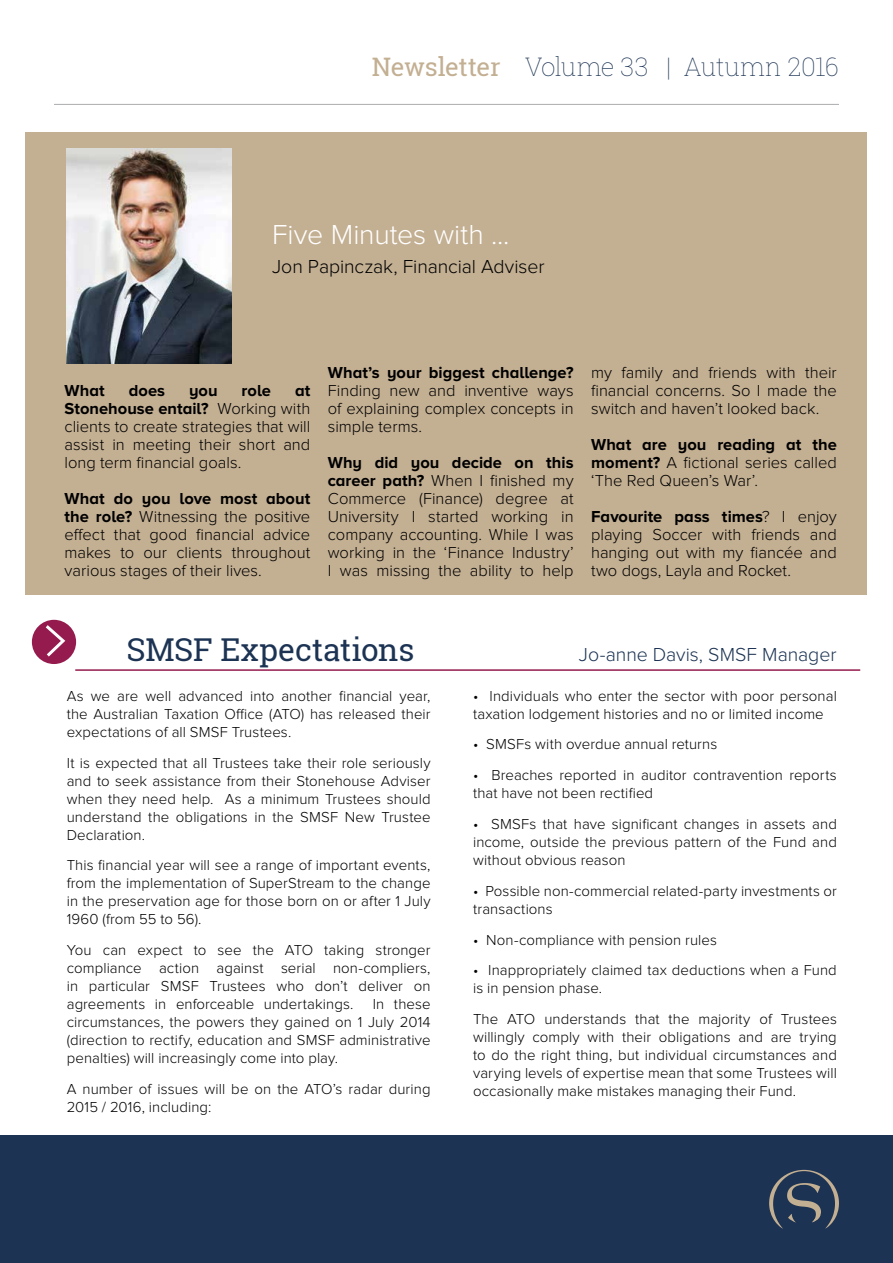
<style>
.page{position:relative;width:893px;height:1263px;background:#fff}
.page>*{position:absolute;margin:0;border:0;box-sizing:border-box;transform-origin:0 0}
.t1{font:31.5px "Roboto Slab";letter-spacing:-.01em;color:#1c3353}
.t2{font:300 28.5px "Proxima Nova";color:#fff}
.t3{font:100 25.5px "Roboto Slab";letter-spacing:-.015em;color:#1c3353}
.t4{font:300 19.5px "Proxima Nova";letter-spacing:-.005em;color:#000}
.t5{font:300 19.5px "Proxima Nova";letter-spacing:-.005em;color:#1c3353}
.t6{font:300 16.5px/18px "Proxima Nova";color:#000;text-align:justify}
.t7{font:700 16.5px/18px "Proxima Nova A";color:#000;text-align:right}
.t8{font:300 15px/18px "Proxima Nova";letter-spacing:.005em;color:#000;text-align:justify}
.s1{font-weight:400;color:#c3af92}
.s2{font-family:"Proxima Nova";font-weight:300}
.s3{font-family:"Proxima Nova A";font-weight:700}
</style>
<div class="page">
<div style="left:26px;top:133px;width:841px;height:462px;background:#c3af92"></div>
<div style="left:0;top:1135px;width:893px;height:128px;background:#1c3353"></div>
<svg style="left:769px;top:1170px;width:70px;height:58px"></svg>
<hr style="left:54px;top:104px;width:785px;height:1px;background:#aaacae">
<div style="left:32px;top:620px;width:44px;height:44px;background:#951b4e;border-radius:50%"></div>
<svg style="left:42px;top:622px;width:26px;height:38px"></svg>
<img style="left:67px;top:149px;width:165px;height:215px">
<hr style="left:75px;top:669px;width:785px;height:2px;background:#951b4e">
<h3 class="t3" style="left:372px;top:49px;width:469px"><span class="s1">Newsletter</span> Volume 33 | Autumn 2016</h3>
<h2 class="t2" style="left:272px;top:222px;width:239px">Five Minutes with ...</h2>
<h3 class="t4" style="left:272px;top:257px;width:274px">Jon Papinczak, Financial Adviser</h3>
<p class="t7" style="left:65px;top:381px;width:42px">What</p>
<p class="t7" style="left:129px;top:381px;width:38px">does</p>
<p class="t7" style="left:189px;top:381px;width:30px">you</p>
<p class="t7" style="left:242px;top:381px;width:31px">role</p>
<p class="t7" style="left:65px;top:381px;width:247px">at<br>Stonehouse entail? <span class="s2">Working with</span></p>
<p class="t6" style="left:65px;top:418px;width:247px">clients to create strategies that will assist in meeting their short and long term financial goals.</p>
<p class="t7" style="left:65px;top:489px;width:247px">What do you love most about</p>
<p class="t6" style="left:65px;top:508px;width:247px"><span class="s3">the role?</span> Witnessing the positive effect that good financial advice makes to our clients throughout various stages of their lives.</p>
<p class="t7" style="left:328px;top:363px;width:247px">What’s your biggest challenge?</p>
<p class="t6" style="left:328px;top:382px;width:247px">Finding new and inventive ways of explaining complex concepts in simple terms.</p>
<p class="t7" style="left:328px;top:453px;width:247px">Why did you decide on this</p>
<p class="t6" style="left:328px;top:472px;width:247px"><span class="s3">career path?</span> When I finished my Commerce (Finance) degree at University I started working in company accounting. While I was working in the ‘Finance Industry’ I was missing the ability to help</p>
<p class="t6" style="left:591px;top:364px;width:247px">my family and friends with their financial concerns. So I made the switch and haven’t looked back.</p>
<p class="t7" style="left:591px;top:435px;width:247px">What are you reading at the</p>
<p class="t6" style="left:591px;top:454px;width:247px"><span class="s3">moment?</span> A fictional series called ‘The Red Queen’s War’.</p>
<p class="t7" style="left:591px;top:507px;width:247px">Favourite pass times<span class="s2">? I enjoy</span></p>
<p class="t6" style="left:591px;top:526px;width:247px">playing Soccer with friends and hanging out with my fiancée and two dogs, Layla and Rocket.</p>
<h1 class="t1" style="left:127px;top:628px;width:289px">SMSF Expectations</h1>
<h3 class="t5" style="left:579px;top:646px;width:259px">Jo-anne Davis, SMSF Manager</h3>
<p class="t8" style="left:67px;top:687px;width:365px">As we are well advanced into another financial year, the Australian Taxation Office (ATO) has released their expectations of all SMSF Trustees.</p>
<p class="t8" style="left:67px;top:754px;width:365px">It is expected that all Trustees take their role seriously and to seek assistance from their Stonehouse Adviser when they need help. As a minimum Trustees should understand the obligations in the SMSF New Trustee Declaration.</p>
<p class="t8" style="left:67px;top:857px;width:365px">This financial year will see a range of important events, from the implementation of SuperStream to the change in the preservation age for those born on or after 1 July 1960 (from 55 to 56).</p>
<p class="t8" style="left:67px;top:942px;width:365px">You can expect to see the ATO taking stronger compliance action against serial non-compliers, in particular SMSF Trustees who don’t deliver on agreements in enforceable undertakings.</p>
<p class="t8" style="left:473px;top:687px;width:365px">• Individuals who enter the sector with poor personal taxation lodgement histories and no or limited income</p>
<p class="t8" style="left:473px;top:736px;width:246px">• SMSFs with overdue annual returns</p>
<p class="t8" style="left:473px;top:767px;width:365px">• Breaches reported in auditor contravention reports that have not been rectified</p>
<p class="t8" style="left:473px;top:816px;width:365px">• SMSFs that have significant changes in assets and income, outside the previous pattern of the Fund and without obvious reason</p>
<p class="t8" style="left:473px;top:882px;width:365px">• Possible non-commercial related-party investments or transactions</p>
<p class="t8" style="left:473px;top:931px;width:245px">• Non-compliance with pension rules</p>
<p class="t8" style="left:473px;top:962px;width:365px">• Inappropriately claimed tax deductions when a Fund is in pension phase.</p>
<p class="t8" style="left:473px;top:1011px;width:365px">The ATO understands that the majority of Trustees willingly comply with their obligations and are trying to do the right thing, but individual circumstances and varying levels of expertise mean that some Trustees will occasionally make mistakes managing their Fund.</p>
<p class="t8" style="left:67px;top:996px;width:365px;text-indent:306px">In these circumstances, the powers they gained on 1 July 2014 (direction to rectify, education and SMSF administrative penalties) will increasingly come into play.</p>
<p class="t8" style="left:67px;top:1080px;width:365px">A number of issues will be on the ATO’s radar during<br>2015 / 2016, including:</p>
</div>
